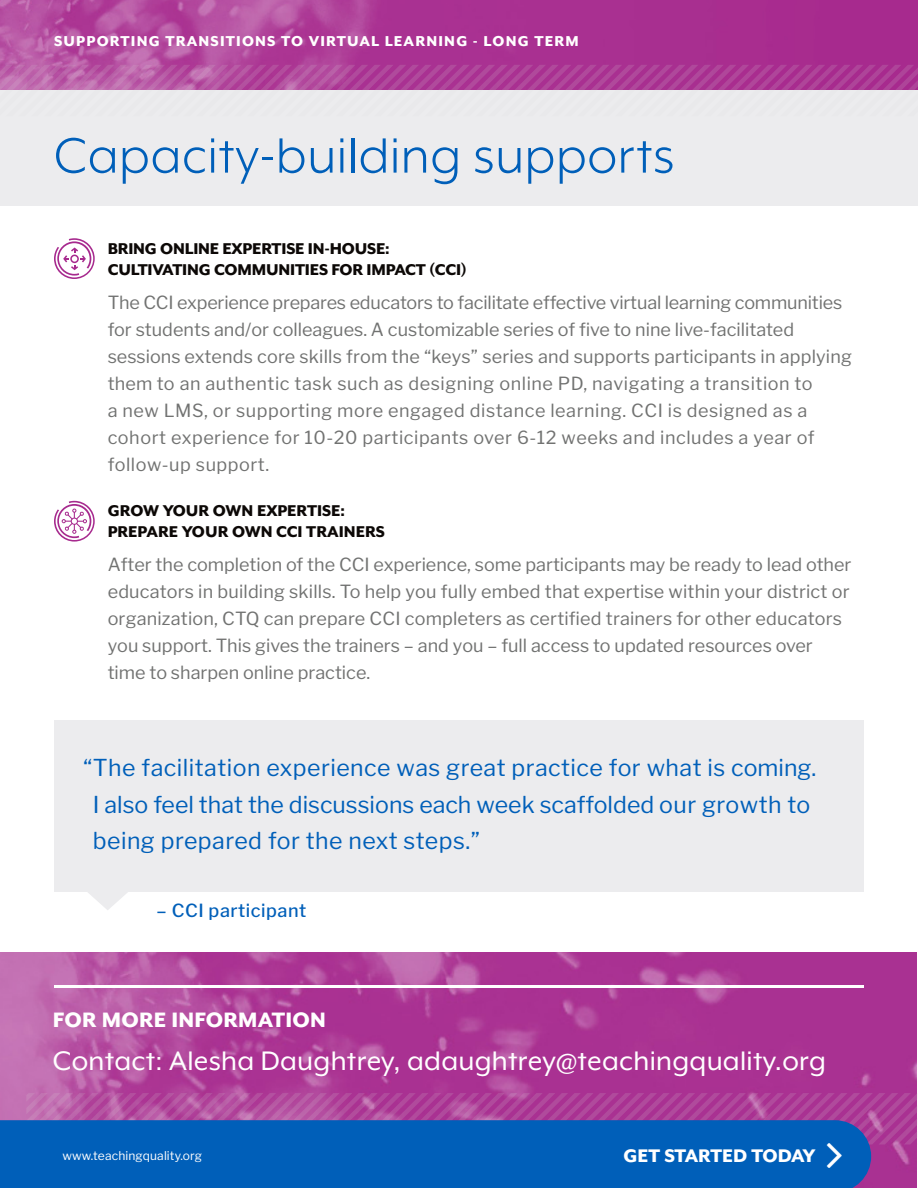
<style>
.page{position:relative;width:918px;height:1188px;background:#fff}
.page>*{position:absolute;margin:0;border:0;box-sizing:border-box;transform-origin:0 0}
.t1{font:57px "Mr Eaves XL Mod OT";letter-spacing:.01em;color:#005fb9}
.t2{font:30.9px "Mr Eaves XL Mod OT";letter-spacing:.01em;color:#fff}
.t3{font:800 24px "Mr Eaves XL Mod OT";letter-spacing:.01em;color:#fff}
.t4{font:23.1px/36.3px "Libre Franklin";letter-spacing:.02em;color:#005fb9}
.Sub_Head_1{font:800 21px "Mr Eaves XL Mod OT";letter-spacing:-.01em;color:#fff}
.Sub_Head_1-2{font:18px/27px "Libre Franklin";letter-spacing:.01em;color:#717271}
.Sub_Head_1-3{font:800 18px/21px "Mr Eaves XL Mod OT";letter-spacing:-.01em;color:#0c0806}
.t5{font:500 18px "Libre Franklin";letter-spacing:.03em;color:#005fb9}
.t6{font:800 16.5px "Mr Eaves XL Mod OT";letter-spacing:.07em;color:#fff}
.table_text{font:12px "Libre Franklin";letter-spacing:.01em;color:#fff}
</style>
<div class="page">
<img style="left:0;top:953px;width:917px;height:235px">
<div style="left:0;top:90px;width:918px;height:116px;background:#ececee"></div>
<div style="left:54px;top:720px;width:810px;height:172px;background:#ececee"></div>
<svg style="left:88px;top:892px;width:40px;height:18px"></svg>
<hr style="left:54px;top:985px;width:810px;height:2px;background:#fff">
<img style="left:0;top:0;width:918px;height:65px">
<svg style="left:54px;top:238px;width:41px;height:41px"></svg>
<svg style="left:0;top:65px;width:918px;height:25px;background:#b0469b"></svg>
<div style="left:0;top:1120px;width:871px;height:68px;background:#005fb9"></div>
<svg style="left:54px;top:501px;width:41px;height:41px"></svg>
<svg style="left:26px;top:1093px;width:891px;height:75px;background:#4655ad"></svg>
<p class="t6" style="left:54px;top:33px;width:526px">SUPPORTING TRANSITIONS TO VIRTUAL LEARNING - LONG TERM</p>
<p class="t1" style="left:54px;top:127px;width:622px">Capacity-building supports</p>
<p class="Sub_Head_1-3" style="left:108px;top:238px;width:361px">BRING ONLINE EXPERTISE IN-HOUSE:<br>CULTIVATING COMMUNITIES FOR IMPACT (CCI)</p>
<p class="Sub_Head_1-2" style="left:108px;top:289px;width:746px">The CCI experience prepares educators to facilitate effective virtual learning communities for students and/or colleagues. A customizable series of five to nine live-facilitated sessions extends core skills from the “keys” series and supports participants in applying them to an authentic task such as designing online PD, navigating a transition to<br>a new LMS, or supporting more engaged distance learning. CCI is designed as a cohort experience for 10-20 participants over 6-12 weeks and includes a year of follow-up support.</p>
<p class="Sub_Head_1-3" style="left:108px;top:500px;width:279px">GROW YOUR OWN EXPERTISE:<br>PREPARE YOUR OWN CCI TRAINERS</p>
<p class="Sub_Head_1-2" style="left:108px;top:551px;width:745px">After the completion of the CCI experience, some participants may be ready to lead other educators in building skills. To help you fully embed that expertise within your district or organization, CTQ can prepare CCI completers as certified trainers for other educators you support. This gives the trainers – and you – full access to updated resources over time to sharpen online practice.</p>
<p class="t4" style="left:93px;top:750px;width:725px;text-indent:-10px">“The facilitation experience was great practice for what is coming.<br>I also feel that the discussions each week scaffolded our growth to being prepared for the next steps.”</p>
<p class="t5" style="left:157px;top:899px;width:151px">– CCI participant</p>
<p class="t3" style="left:53px;top:1008px;width:275px">FOR MORE INFORMATION</p>
<p class="t2" style="left:53px;top:1045px;width:775px">Contact: Alesha Daughtrey, adaughtrey@teachingquality.org</p>
<p class="table_text" style="left:63px;top:1148px;width:141px">www.teachingquality.org</p>
<p class="Sub_Head_1" style="left:624px;top:1145px;width:194px">GET STARTED TODAY</p>
</div>
